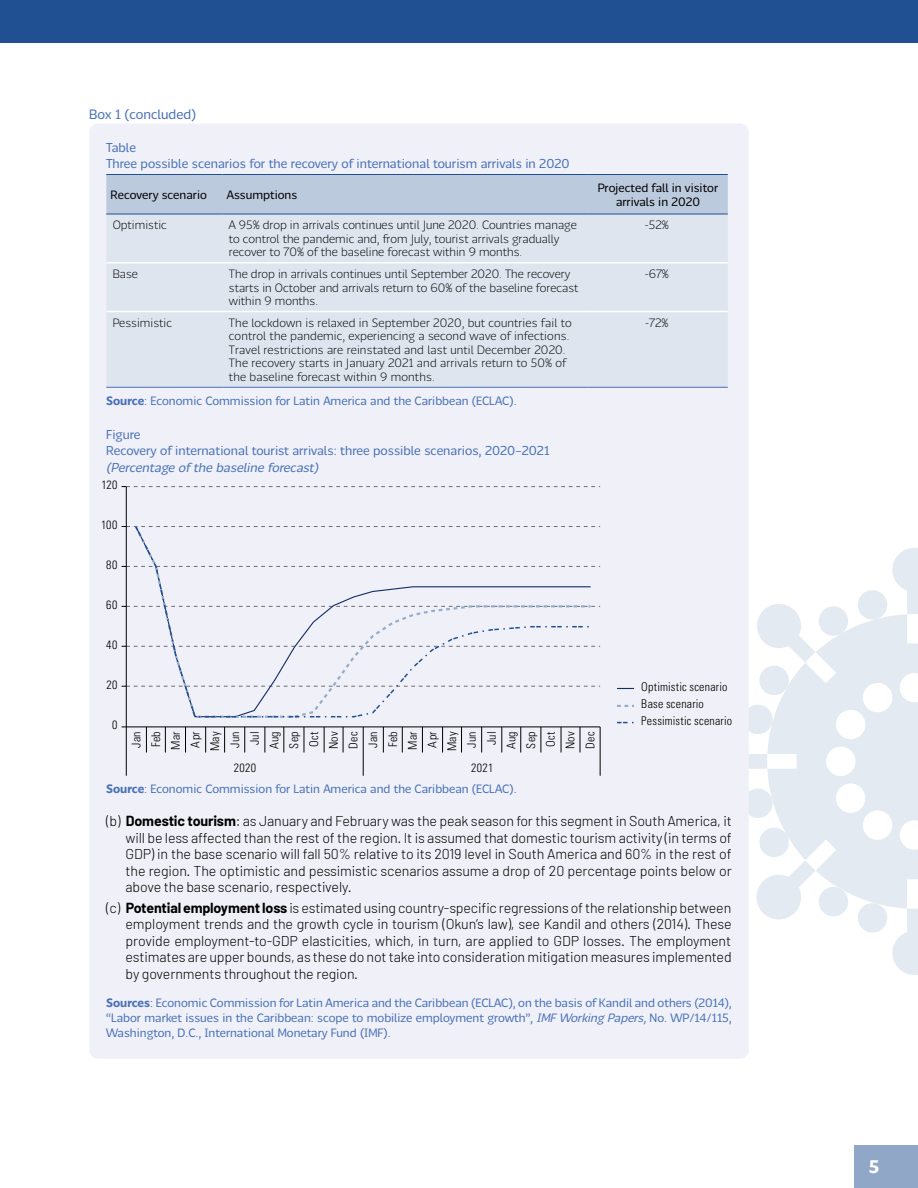
<style>
.page{position:relative;width:918px;height:1188px;background:#fff}
.page>*{position:absolute;margin:0;border:0;box-sizing:border-box;transform-origin:0 0}
.t1{font:700 18px "Chilena";color:#fff}
.t2{font:300 14.25px/16.5px "Barlow";letter-spacing:-.01em;color:#000;text-align:justify}
.t3{font:13.5px "Chilena";color:#4971b8}
.t4{font:12.75px/16.5px "Chilena";color:#4971b8}
.t5{font:italic 12.75px "Chilena";color:#4971b8}
.t6{font:300 12px/13.5px "Chilena";color:#000}
.t7{font:12px/15px "Chilena";color:#4971b8;text-align:justify}
.t8{font:300 condensed 12px/19.8px "Univers LT Std";letter-spacing:.02em;color:#000;text-align:center}
.t9{font:12px/13.5px "Chilena";color:#000;text-align:center}
.s1{font-weight:700}
.s2{font-style:italic}
</style>
<div class="page">
<div style="left:854px;top:1145px;width:64px;height:43px;background:#90a7c8"></div>
<div style="left:0;top:0;width:918px;height:43px;background:#204f92"></div>
<svg style="left:774px;top:621px;width:144px;height:281px;fill:#e4eaf1"></svg>
<svg style="left:858px;top:548px;width:60px;height:73px"></svg>
<svg style="left:757px;top:604px;width:93px;height:93px"></svg>
<svg style="left:749px;top:705px;width:25px;height:113px"></svg>
<svg style="left:756px;top:826px;width:94px;height:94px"></svg>
<svg style="left:858px;top:902px;width:60px;height:73px"></svg>
<div style="left:89px;top:124px;width:660px;height:935px;background:#f0f1f8;border-radius:9px"></div>
<div style="left:106px;top:175px;width:622px;height:39px;background:#bccade"></div>
<div style="left:106px;top:215px;width:622px;height:172px;background:#dee5ef"></div>
<hr style="left:106px;top:262px;width:117px;height:2px;background:#fff">
<hr style="left:223px;top:262px;width:365px;height:2px;background:#fff">
<hr style="left:588px;top:262px;width:140px;height:2px;background:#fff">
<hr style="left:106px;top:174px;width:117px;height:1px;background:#204f92">
<hr style="left:223px;top:174px;width:365px;height:1px;background:#204f92">
<hr style="left:588px;top:174px;width:140px;height:1px;background:#204f92">
<hr style="left:106px;top:214px;width:117px;height:1px;background:#204f92">
<hr style="left:223px;top:214px;width:365px;height:1px;background:#204f92">
<hr style="left:588px;top:214px;width:140px;height:1px;background:#204f92">
<hr style="left:106px;top:311px;width:117px;height:1px;background:#fff">
<hr style="left:223px;top:311px;width:365px;height:1px;background:#fff">
<hr style="left:588px;top:311px;width:140px;height:1px;background:#fff">
<hr style="left:106px;top:387px;width:117px;height:1px;background:#4971b8">
<hr style="left:223px;top:387px;width:365px;height:1px;background:#4971b8">
<hr style="left:588px;top:387px;width:140px;height:1px;background:#4971b8">
<hr style="left:126px;top:487px;width:1px;height:240px;background:#000">
<svg style="left:122px;top:486px;width:478px;height:1px"></svg>
<svg style="left:122px;top:526px;width:478px;height:1px"></svg>
<svg style="left:122px;top:566px;width:478px;height:1px"></svg>
<svg style="left:122px;top:606px;width:478px;height:1px"></svg>
<svg style="left:122px;top:646px;width:478px;height:1px"></svg>
<svg style="left:122px;top:686px;width:478px;height:1px"></svg>
<hr style="left:126px;top:727px;width:474px;height:1px;background:#000">
<hr style="left:600px;top:727px;width:1px;height:49px;background:#000">
<svg style="left:580px;top:727px;width:1px;height:26px"></svg>
<svg style="left:561px;top:727px;width:1px;height:26px"></svg>
<svg style="left:541px;top:727px;width:1px;height:26px"></svg>
<svg style="left:520px;top:727px;width:1px;height:26px"></svg>
<svg style="left:501px;top:727px;width:1px;height:26px"></svg>
<svg style="left:481px;top:727px;width:1px;height:26px"></svg>
<svg style="left:461px;top:728px;width:1px;height:25px"></svg>
<svg style="left:442px;top:728px;width:1px;height:25px"></svg>
<svg style="left:422px;top:728px;width:1px;height:25px"></svg>
<svg style="left:402px;top:727px;width:1px;height:26px"></svg>
<svg style="left:383px;top:727px;width:1px;height:26px"></svg>
<hr style="left:363px;top:727px;width:1px;height:49px;background:#000">
<svg style="left:343px;top:727px;width:1px;height:26px"></svg>
<svg style="left:324px;top:727px;width:1px;height:26px"></svg>
<svg style="left:304px;top:727px;width:1px;height:26px"></svg>
<svg style="left:283px;top:727px;width:1px;height:26px"></svg>
<svg style="left:265px;top:727px;width:1px;height:26px"></svg>
<svg style="left:244px;top:727px;width:1px;height:26px"></svg>
<svg style="left:224px;top:727px;width:1px;height:26px"></svg>
<svg style="left:205px;top:727px;width:1px;height:26px"></svg>
<svg style="left:185px;top:728px;width:1px;height:25px"></svg>
<svg style="left:165px;top:727px;width:1px;height:26px"></svg>
<svg style="left:146px;top:728px;width:1px;height:25px"></svg>
<hr style="left:126px;top:727px;width:1px;height:49px;background:#000">
<svg style="left:134px;top:526px;width:458px;height:192px"></svg>
<svg style="left:617px;top:688px;width:17px;height:1px"></svg>
<svg style="left:617px;top:705px;width:17px;height:2px"></svg>
<svg style="left:617px;top:722px;width:17px;height:1px"></svg>
<p class="t3" style="left:89px;top:105px;width:108px">Box 1 (concluded)</p>
<p class="t4" style="left:106px;top:138px;width:465px">Table<br>Three possible scenarios for the recovery of international tourism arrivals in 2020</p>
<p class="t9" style="left:111px;top:187px;width:98px">Recovery scenario</p>
<p class="t9" style="left:227px;top:187px;width:72px">Assumptions</p>
<p class="t9" style="left:598px;top:180px;width:122px">Projected fall in visitor arrivals in 2020</p>
<p class="t6" style="left:113px;top:218px;width:56px">Optimistic</p>
<p class="t6" style="left:229px;top:218px;width:349px">A 95% drop in arrivals continues until June 2020. Countries manage to control the pandemic and, from July, tourist arrivals gradually recover to 70% of the baseline forecast within 9 months.</p>
<p class="t6" style="left:645px;top:218px;width:25px">-52%</p>
<p class="t6" style="left:113px;top:266px;width:27px">Base</p>
<p class="t6" style="left:229px;top:266px;width:351px">The drop in arrivals continues until September 2020. The recovery starts in October and arrivals return to 60% of the baseline forecast within 9 months.</p>
<p class="t6" style="left:645px;top:266px;width:26px">-67%</p>
<p class="t6" style="left:113px;top:315px;width:61px">Pessimistic</p>
<p class="t6" style="left:229px;top:315px;width:344px">The lockdown is relaxed in September 2020, but countries fail to control the pandemic, experiencing a second wave of infections.<br>Travel restrictions are reinstated and last until December 2020.<br>The recovery starts in January 2021 and arrivals return to 50% of the baseline forecast within 9 months.</p>
<p class="t6" style="left:645px;top:315px;width:25px">-72%</p>
<p class="t7" style="left:106px;top:393px;width:412px"><span class="s1">Source</span>: Economic Commission for Latin America and the Caribbean (ECLAC).</p>
<p class="t4" style="left:106px;top:425px;width:445px">Figure<br>Recovery of international tourist arrivals: three possible scenarios, 2020–2021</p>
<p class="t5" style="left:106px;top:458px;width:216px">(Percentage of the baseline forecast)</p>
<p class="t8" style="left:101px;top:475px;width:18px">120</p>
<p class="t8" style="left:101px;top:515px;width:18px">100</p>
<p class="t8" style="left:106px;top:555px;width:13px">80</p>
<p class="t8" style="left:106px;top:595px;width:13px">60</p>
<p class="t8" style="left:106px;top:635px;width:13px">40</p>
<p class="t8" style="left:106px;top:675px;width:13px">20</p>
<p class="t8" style="left:112px;top:715px;width:7px">0</p>
<p class="t8" style="left:126px;top:751px;width:21px;rotate:-90deg">Jan<br>Feb<br>Mar<br>Apr<br>May<br>Jun<br>Jul<br>Aug<br>Sep<br>Oct<br>Nov<br>Dec<br>Jan<br>Feb<br>Mar<br>Apr<br>May<br>Jun<br>Jul<br>Aug<br>Sep<br>Oct<br>Nov<br>Dec</p>
<p class="t8" style="left:234px;top:758px;width:24px">2020</p>
<p class="t8" style="left:471px;top:758px;width:24px">2021</p>
<p class="t8" style="left:641px;top:678px;width:92px;line-height:17.1px;text-align:left">Optimistic scenario<br>Base scenario<br>Pessimistic scenario</p>
<p class="t7" style="left:106px;top:780px;width:412px"><span class="s1">Source</span>: Economic Commission for Latin America and the Caribbean (ECLAC).</p>
<p class="t2" style="left:126px;top:812px;width:608px;text-indent:-19px">(b) <span class="s1">Domestic tourism</span>: as January and February was the peak season for this segment in South America, it will be less affected than the rest of the region. It is assumed that domestic tourism activity (in terms of GDP) in the base scenario will fall 50% relative to its 2019 level in South America and 60% in the rest of the region. The optimistic and pessimistic scenarios assume a drop of 20 percentage points below or above the base scenario, respectively.</p>
<p class="t2" style="left:126px;top:899px;width:608px;text-indent:-19px">(c) <span class="s1">Potential employment loss</span> is estimated using country-specific regressions of the relationship between employment trends and the growth cycle in tourism (Okun’s law), see Kandil and others (2014). These provide employment-to-GDP elasticities, which, in turn, are applied to GDP losses. The employment estimates are upper bounds, as these do not take into consideration mitigation measures implemented by governments throughout the region.</p>
<p class="t7" style="left:106px;top:994px;width:627px"><span class="s1">Sources</span>: Economic Commission for Latin America and the Caribbean (ECLAC), on the basis of Kandil and others (2014), “Labor market issues in the Caribbean: scope to mobilize employment growth”, <span class="s2">IMFWorking Papers,</span>No. WP/14/115, Washington, D.C., International Monetary Fund (IMF).</p>
<p class="t1" style="left:869px;top:1154px;width:12px">5</p>
</div>
